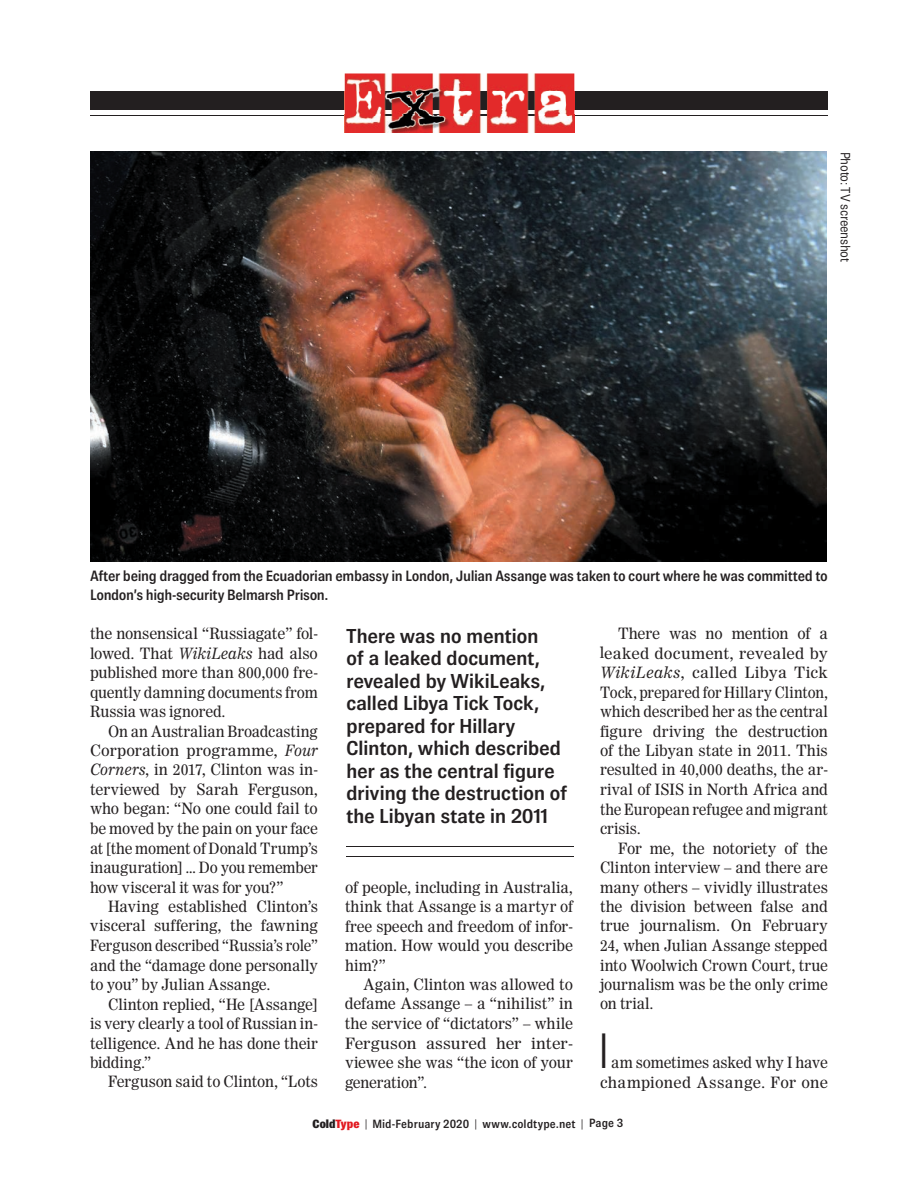
<style>
.page{position:relative;width:918px;height:1188px;background:#fff}
.page>*{position:absolute;margin:0;border:0;box-sizing:border-box;transform-origin:0 0}
.t1{font:300 condensed 45px "Bureau Grotesque";color:#231f20}
.t2{font:500 20.25px/22.5px "Brown";letter-spacing:-.025em;color:#231f20;scale:1.06 1}
.t3{font:15.45px/19.5px "Worldwide";letter-spacing:-.005em;color:#231f20;text-align:justify}
.t4{font:500 15px/19.5px "Brown";letter-spacing:-.025em;color:#231f20}
.t5{font:300 13.5px "Brown";letter-spacing:-.02em;color:#231f20}
.t6{font:500 12px "Brown";letter-spacing:.005em;color:#231f20}
.s1{font-style:italic}
.s2{font-weight:800}
.s3{font-weight:800;color:#e21a21}
.s4{font-weight:300}
</style>
<div class="page">
<div style="left:90px;top:91px;width:738px;height:18px;background:#231f20"></div>
<hr style="left:90px;top:115px;width:738px;height:1px;background:#231f20">
<img style="left:345px;top:73px;width:229px;height:59px">
<img style="left:345px;top:91px;width:229px;height:18px">
<img style="left:345px;top:115px;width:229px;height:1px">
<img style="left:90px;top:152px;width:736px;height:410px">
<hr style="left:346px;top:846px;width:227px;height:1px;background:#231f20">
<hr style="left:346px;top:856px;width:227px;height:1px;background:#231f20">
<p class="t5" style="left:853px;top:152px;width:112px;rotate:90deg">Photo: TV screenshot</p>
<p class="t4" style="left:90px;top:565px;width:739px">After being dragged from the Ecuadorian embassy in London, Julian Assange was taken to court where he was committed to<br>London’s high-security Belmarsh Prison.</p>
<h2 class="t2" style="left:346px;top:624px;width:210px">There was no mention<br>of a leaked document, revealed by WikiLeaks, called Libya Tick Tock, prepared for Hillary<br>Clinton, which described her as the central figure driving the destruction of the Libyan state in 2011</h2>
<p class="t3" style="left:90px;top:624px;width:229px">the nonsensical “Russiagate” fol&shy;lowed. That <span class="s1">WikiLeaks</span> had also published more than 800,000 fre&shy;quently damning documents from Russia was ignored.</p>
<p class="t3" style="left:90px;top:721px;width:230px;text-indent:18px">On an Australian Broadcasting Corporation programme, <span class="s1">Four Corners</span>, in 2017, Clinton was in&shy;terviewed by Sarah Ferguson, who began: “No one could fail to be moved by the pain on your face at [the moment of Donald Trump’s inauguration] ... Do you remember how visceral it was for you?”</p>
<p class="t3" style="left:90px;top:897px;width:230px;text-indent:18px">Having established Clinton’s visceral suffering, the fawning Ferguson described “Russia’s role” and the “damage done personally to you” by Julian Assange.</p>
<p class="t3" style="left:90px;top:994px;width:229px;text-indent:18px">Clinton replied, “He [Assange] is very clearly a tool of Russian in&shy;telligence. And he has done their bidding.”</p>
<p class="t3" style="left:108px;top:1072px;width:212px">Ferguson said to Clinton, “Lots</p>
<p class="t3" style="left:600px;top:624px;width:230px;text-indent:18px">There was no mention of a leaked document, revealed by <span class="s1">WikiLeaks</span>, called Libya Tick Tock, prepared for Hillary Clinton, which described her as the central figure driving the destruction of the Libyan state in 2011. This resulted in 40,000 deaths, the ar&shy;rival of ISIS in North Africa and the European refugee and migrant crisis.</p>
<p class="t3" style="left:600px;top:838px;width:229px;text-indent:18px">For me, the notoriety of the Clinton interview – and there are many others – vividly illustrates the division between false and true journalism. On February 24, when Julian Assange stepped into Woolwich Crown Court, true journalism was be the only crime on trial.</p>
<h1 class="t1" style="left:600px;top:1027px;width:9px">I</h1>
<p class="t3" style="left:345px;top:877px;width:229px">of people, including in Australia, think that Assange is a martyr of free speech and freedom of infor&shy;mation. How would you describe him?”</p>
<p class="t3" style="left:345px;top:975px;width:230px;text-indent:18px">Again, Clinton was allowed to defame Assange – a “nihilist” in the service of “dictators” – while Ferguson assured her inter&shy;viewee she was “the icon of your generation”.</p>
<p class="t3" style="left:600px;top:1053px;width:229px;text-align:right">am sometimes asked why I have championed Assange. For one</p>
<p class="t6" style="left:313px;top:1117px;width:312px"><span class="s2">Cold</span><span class="s3">Type</span> <span class="s4">|</span> Mid-February 2020 <span class="s4">|</span> www.coldtype.net <span class="s4">|</span> Page 3</p>
</div>
